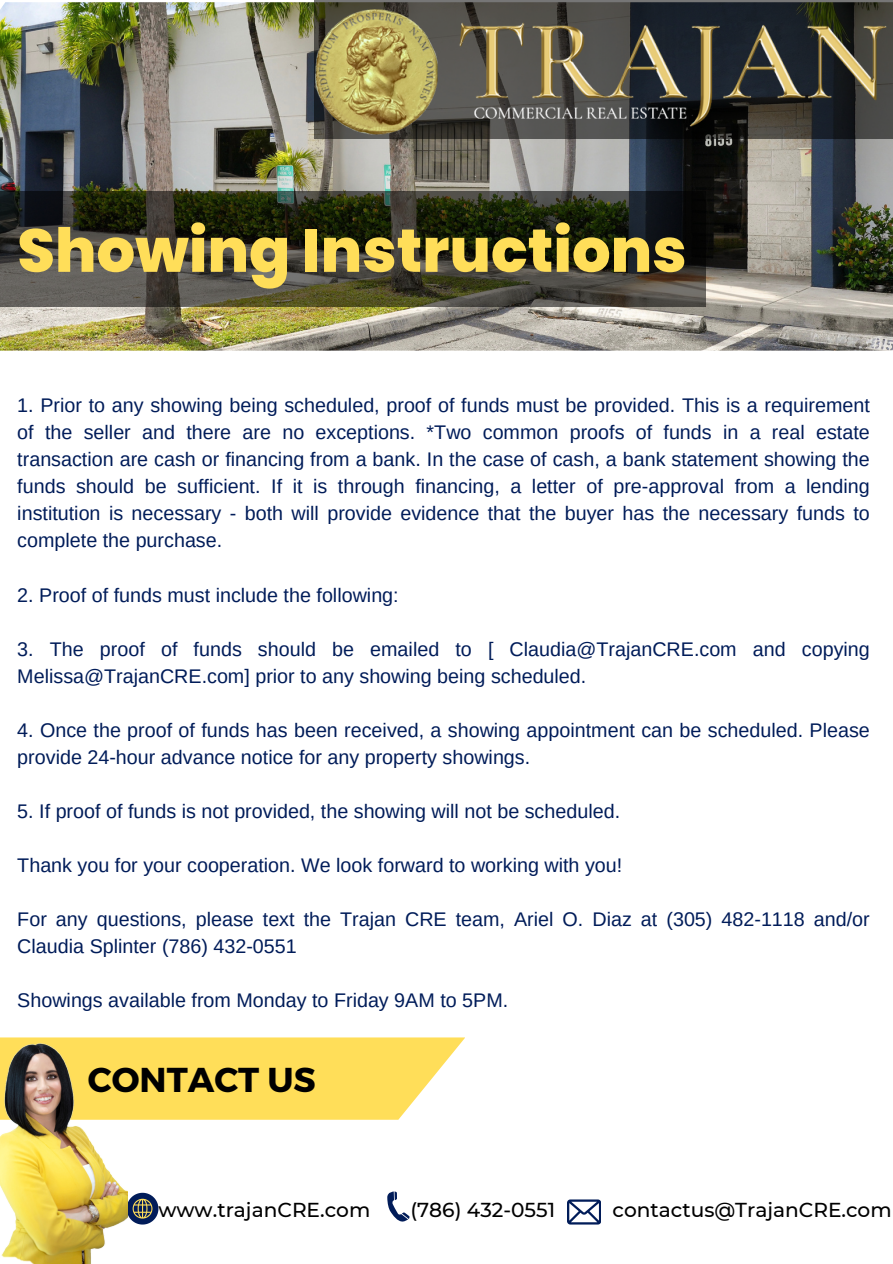
<style>
.page{position:relative;width:893px;height:1264px;background:#fff}
.page>*{position:absolute;margin:0;border:0;box-sizing:border-box;transform-origin:0 0}
.t1{font:800 60.6px "Poppins";color:#ffde59}
.t2{font:700 34.5px "Montserrat";color:#000}
.t3{font:500 20.1px "Montserrat";color:#000}
.t4{font:19.65px/27px "Arimo";color:#011c59}
</style>
<div class="page">
<img style="left:0;top:2px;width:892px;height:348px">
<svg style="left:127px;top:1192px;width:31px;height:32px"></svg>
<svg style="left:0;top:1037px;width:465px;height:82px;background:#ffe169"></svg>
<svg style="left:0;top:191px;width:705px;height:116px;background:#353629"></svg>
<svg style="left:313px;top:0;width:579px;height:139px;background:#444542"></svg>
<img style="left:313px;top:7px;width:575px;height:128px">
<img style="left:0;top:1043px;width:127px;height:220px">
<svg style="left:387px;top:1191px;width:22px;height:30px"></svg>
<svg style="left:567px;top:1199px;width:33px;height:25px"></svg>
<p class="t1" style="left:17px;top:208px;width:670px">Showing Instructions</p>
<p class="t4" style="left:17px;top:392px;width:853px;text-align:justify">1. Prior to any showing being scheduled, proof of funds must be provided. This is a requirement of the seller and there are no exceptions. *Two common proofs of funds in a real estate transaction are cash or financing from a bank. In the case of cash, a bank statement showing the funds should be sufficient. If it is through financing, a letter of pre-approval from a lending institution is necessary - both will provide evidence that the buyer has the necessary funds to complete the purchase.</p>
<p class="t4" style="left:17px;top:581px;width:383px">2. Proof of funds must include the following:</p>
<p class="t4" style="left:17px;top:635px;width:853px">3. The proof of funds should be emailed to [ Claudia@TrajanCRE.com and copying<br>Melissa@TrajanCRE.com] prior to any showing being scheduled.</p>
<p class="t4" style="left:17px;top:716px;width:853px">4. Once the proof of funds has been received, a showing appointment can be scheduled. Please provide 24-hour advance notice for any property showings.</p>
<p class="t4" style="left:17px;top:797px;width:604px">5. If proof of funds is not provided, the showing will not be scheduled.</p>
<p class="t4" style="left:17px;top:851px;width:606px">Thank you for your cooperation. We look forward to working with you!</p>
<p class="t4" style="left:17px;top:905px;width:853px">For any questions, please text the Trajan CRE team, Ariel O. Diaz at (305) 482-1118 and/or<br>Claudia Splinter (786) 432-0551</p>
<h2 class="t4" style="left:17px;top:986px;width:492px">Showings available from Monday to Friday 9AM to 5PM.</h2>
<h1 class="t2" style="left:88px;top:1057px;width:229px">CONTACT US</h1>
<p class="t3" style="left:158px;top:1197px;width:213px">www.trajanCRE.com</p>
<p class="t3" style="left:410px;top:1197px;width:146px">(786) 432-0551</p>
<h3 class="t3" style="left:612px;top:1197px;width:281px">contactus@TrajanCRE.com</h3>
</div>
